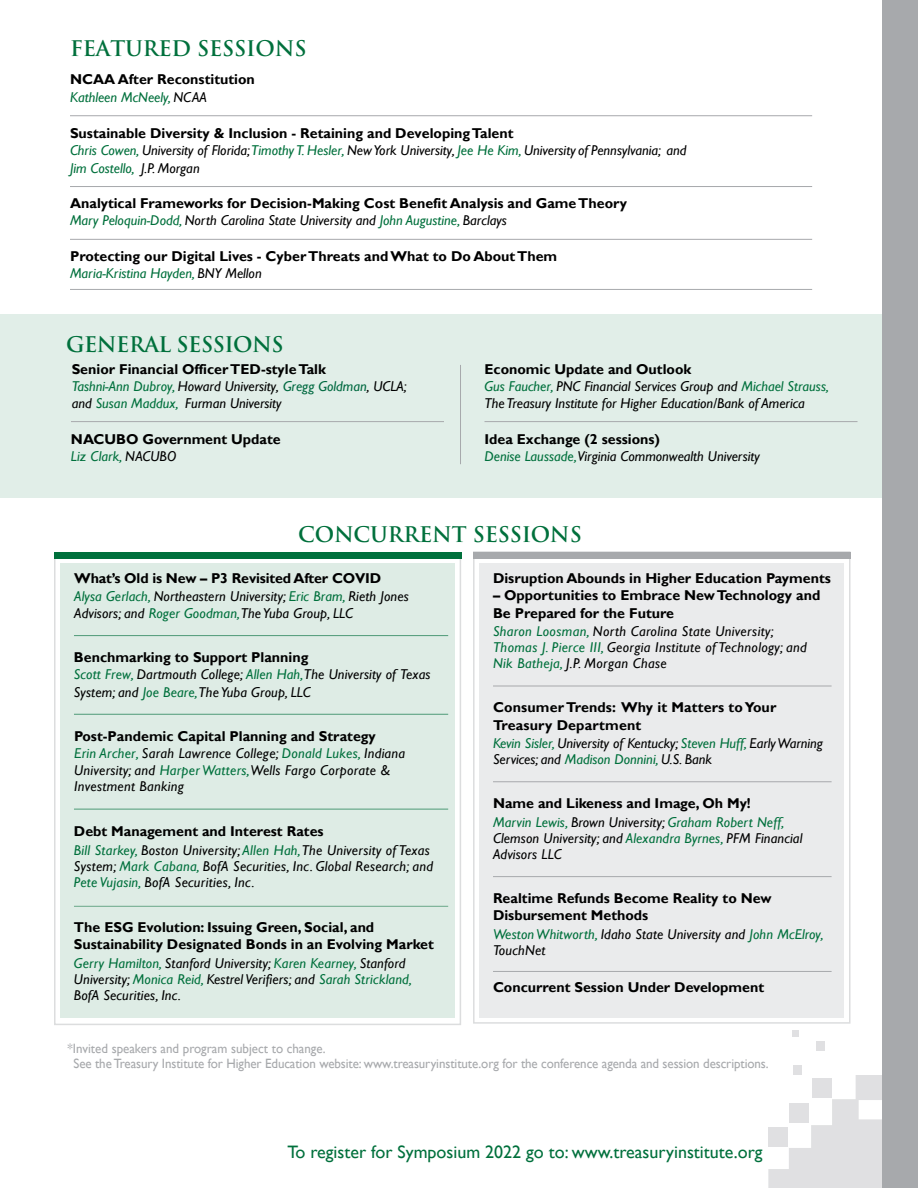
<style>
.page{position:relative;width:918px;height:1188px;background:#fff}
.page>*{position:absolute;margin:0;border:0;box-sizing:border-box;transform-origin:0 0}
.t1{font:700 21px "Trajan";letter-spacing:-.01em;color:#00703c}
.t2{font:18px "Gill Sans";color:#00703c}
.t3{font:italic 14.25px/17.1px "Gill Sans";letter-spacing:.01em;color:#000}
.t4{font:700 14.25px/17.7px "Gill Sans";color:#000}
.t5{font:13.5px/15px "Gill Sans";letter-spacing:-.005em;color:#a7a9ac;scale:.96 1}
.s1{font-weight:400;font-style:italic;color:#00703c}
.s2{font-weight:400;font-style:italic}
.s3{font-weight:700;font-style:normal}
.s4{color:#00703c}
.s5{color:#006940}
</style>
<div class="page">
<div style="left:793px;top:1066px;width:9px;height:9px;background:#e0e0e2"></div>
<div style="left:816px;top:1041px;width:9px;height:9px;background:#e0e0e2"></div>
<svg style="left:768px;top:1075px;width:114px;height:113px"></svg>
<div style="left:792px;top:1031px;width:7px;height:6px;background:#e0e0e2"></div>
<div style="left:473px;top:551px;width:377px;height:473px;border:2px solid #dcddde"></div>
<div style="left:473px;top:552px;width:377px;height:7px;background:#a7a9ac"></div>
<div style="left:60px;top:563px;width:395px;height:455px;background:#deece5"></div>
<div style="left:0;top:315px;width:918px;height:183px;background:#e1eee8"></div>
<hr style="left:71px;top:421px;width:373px;height:1px;background:#a7a9ac">
<hr style="left:484px;top:421px;width:374px;height:1px;background:#a7a9ac">
<hr style="left:460px;top:365px;width:1px;height:99px;background:#a7a9ac">
<div style="left:54px;top:553px;width:407px;height:472px;border:2px solid #dcddde"></div>
<div style="left:882px;top:0;width:36px;height:1188px;background:#a7a9ac"></div>
<hr style="left:74px;top:635px;width:374px;height:1px;background:#4e9a77">
<hr style="left:74px;top:714px;width:374px;height:1px;background:#4e9a77">
<hr style="left:74px;top:809px;width:374px;height:1px;background:#4e9a77">
<hr style="left:74px;top:906px;width:374px;height:1px;background:#69a788">
<div style="left:479px;top:563px;width:364px;height:455px;background:#eaebec"></div>
<hr style="left:493px;top:686px;width:339px;height:1px;background:#a7a9ac">
<hr style="left:493px;top:781px;width:339px;height:1px;background:#a7a9ac">
<hr style="left:493px;top:876px;width:339px;height:1px;background:#a7a9ac">
<hr style="left:493px;top:971px;width:339px;height:1px;background:#a7a9ac">
<div style="left:54px;top:552px;width:407px;height:7px;background:#00703c"></div>
<hr style="left:70px;top:115px;width:742px;height:1px;background:#a7a9ac">
<hr style="left:70px;top:186px;width:742px;height:1px;background:#a7a9ac">
<hr style="left:70px;top:239px;width:742px;height:1px;background:#a7a9ac">
<hr style="left:70px;top:289px;width:742px;height:1px;background:#a7a9ac">
<h1 class="t1" style="left:70px;top:35px;width:238px">FEATURED SESSIONS</h1>
<p class="t4" style="left:70px;top:70px;width:186px">NCAA After Reconstitution<br><span class="s1">Kathleen McNeely,</span> <span class="s2">NCAA</span></p>
<p class="t3" style="left:70px;top:124px;width:618px;line-height:17.5px"><span class="s3">Sustainable Diversity &amp; Inclusion - Retaining and Developing Talent<br></span><span class="s4">Chris Cowen,</span> University of Florida; <span class="s4">Timothy T. Hesler,</span> New York University, <span class="s4">Jee He Kim,</span> University of Pennsylvania; and<br><span class="s4">Jim Costello,</span> J.P. Morgan</p>
<p class="t4" style="left:70px;top:195px;width:559px;line-height:17.1px">Analytical Frameworks for Decision-Making Cost Benefit Analysis and Game Theory<br><span class="s1">Mary Peloquin-Dodd,</span> <span class="s2">North Carolina State University and</span> <span class="s1">John Augustine,</span> <span class="s2">Barclays</span></p>
<p class="t4" style="left:70px;top:248px;width:489px;line-height:17.1px">Protecting our Digital Lives - Cyber Threats and What to Do About Them<br><span class="s1">Maria-Kristina Hayden,</span> <span class="s2">BNY Mellon</span></p>
<h1 class="t1" style="left:66px;top:331px;width:219px">GENERAL SESSIONS</h1>
<p class="t3" style="left:72px;top:361px;width:336px"><span class="s3">Senior Financial Officer TED-style Talk<br></span><span class="s4">Tashni-Ann Dubroy,</span> Howard University, <span class="s5">Gregg Goldman</span>, UCLA; and <span class="s4">Susan Maddux,</span> Furman University</p>
<p class="t4" style="left:71px;top:431px;width:211px;line-height:17.1px">NACUBO Government Update<br><span class="s1">Liz Clark,</span> <span class="s2">NACUBO</span></p>
<p class="t3" style="left:484px;top:361px;width:346px"><span class="s3">Economic Update and Outlook<br></span><span class="s4">Gus Faucher,</span> PNC Financial Services Group and <span class="s4">Michael Strauss,<br></span>The Treasury Institute for Higher Education/Bank of America</p>
<p class="t3" style="left:484px;top:430px;width:277px"><span class="s3">Idea Exchange (2 sessions)<br></span><span class="s4">Denise Laussade,</span>Virginia Commonwealth University</p>
<h1 class="t1" style="left:298px;top:521px;width:285px">CONCURRENT SESSIONS</h1>
<p class="t3" style="left:74px;top:570px;width:336px"><span class="s3">What’s Old is New – P3 Revisited After COVID<br></span><span class="s4">Alysa Gerlach,</span> Northeastern University; <span class="s4">Eric Bram,</span> Rieth Jones<br>Advisors; and <span class="s4">Roger Goodman,</span>The Yuba Group, LLC</p>
<p class="t3" style="left:74px;top:649px;width:358px"><span class="s3">Benchmarking to Support Planning<br></span><span class="s4">Scott Frew,</span> Dartmouth College; <span class="s4">Allen Hah,</span>The University of Texas<br>System; and <span class="s4">Joe Beare,</span>The Yuba Group, LLC</p>
<p class="t3" style="left:74px;top:728px;width:333px"><span class="s3">Post-Pandemic Capital Planning and Strategy<br></span><span class="s4">Erin Archer,</span> Sarah Lawrence College; <span class="s4">Donald Lukes,</span> Indiana University; and <span class="s4">Harper Watters,</span>Wells Fargo Corporate &amp; Investment Banking</p>
<p class="t3" style="left:74px;top:821px;width:357px;line-height:19.5px"><span class="s3">Debt Management and Interest Rates<br></span><span class="s4">Bill Starkey,</span> Boston University; <span class="s4">Allen Hah,</span> The University of Texas</p>
<p class="t3" style="left:74px;top:859px;width:361px;line-height:16.2px">System; <span class="s4">Mark Cabana,</span> BofA Securities, Inc. Global Research; and<br><span class="s4">Pete Vujasin,</span> BofA Securities, Inc.</p>
<p class="t4" style="left:74px;top:919px;width:361px;line-height:17.1px">The ESG Evolution: Issuing Green, Social, and<br>Sustainability Designated Bonds in an Evolving Market</p>
<p class="t3" style="left:74px;top:955px;width:339px;line-height:16.2px"><span class="s4">Gerry Hamilton,</span> Stanford University; <span class="s4">Karen Kearney,</span> Stanford<br>University; <span class="s4">Monica Reid,</span> Kestrel Verifiers; and <span class="s4">Sarah Strickland,<br></span>BofA Securities, Inc.</p>
<p class="t4" style="left:493px;top:570px;width:339px">Disruption Abounds in Higher Education Payments</p>
<p class="t4" style="left:493px;top:587px;width:329px">– Opportunities to Embrace New Technology and<br>Be Prepared for the Future<br><span class="s1">Sharon Loosman,</span> <span class="s2">North Carolina State University;</span></p>
<p class="t3" style="left:493px;top:639px;width:315px;line-height:16.2px"><span class="s4">Thomas J. Pierce III,</span> Georgia Institute of Technology; and<br><span class="s4">Nik Batheja,</span> J.P. Morgan Chase</p>
<p class="t4" style="left:493px;top:699px;width:331px">Consumer Trends: Why it Matters to Your<br>Treasury Department<br><span class="s1">Kevin Sisler,</span> <span class="s2">University of Kentucky;</span> <span class="s1">Steven Huff,</span> <span class="s2">Early Warning</span></p>
<p class="t3" style="left:493px;top:751px;width:221px">Services; and <span class="s4">Madison Donnini,</span> U.S. Bank</p>
<p class="t4" style="left:493px;top:795px;width:293px;line-height:18.3px">Name and Likeness and Image, Oh My!<br><span class="s1">Marvin Lewis,</span> <span class="s2">Brown University;</span> <span class="s1">Graham Robert Neff,</span></p>
<p class="t3" style="left:493px;top:830px;width:311px;line-height:16.2px">Clemson University; and <span class="s4">Alexandra Byrnes,</span> PFM Financial<br>Advisors LLC</p>
<p class="t4" style="left:493px;top:890px;width:332px">Realtime Refunds Become Reality to New<br>Disbursement Methods<br><span class="s1">Weston Whitworth,</span> <span class="s2">Idaho State University and</span> <span class="s1">John McElroy,</span></p>
<p class="t3" style="left:493px;top:942px;width:54px">TouchNet</p>
<p class="t4" style="left:493px;top:979px;width:273px">Concurrent Session Under Development</p>
<p class="t5" style="left:74px;top:1041px;width:726px;text-indent:-6px">*Invited speakers and program subject to change.<br>See the Treasury Institute for Higher Education website: www.treasuryinstitute.org for the conference agenda and session descriptions.</p>
<p class="t2" style="left:287px;top:1141px;width:477px">To register for Symposium 2022 go to: www.treasuryinstitute.org</p>
</div>
